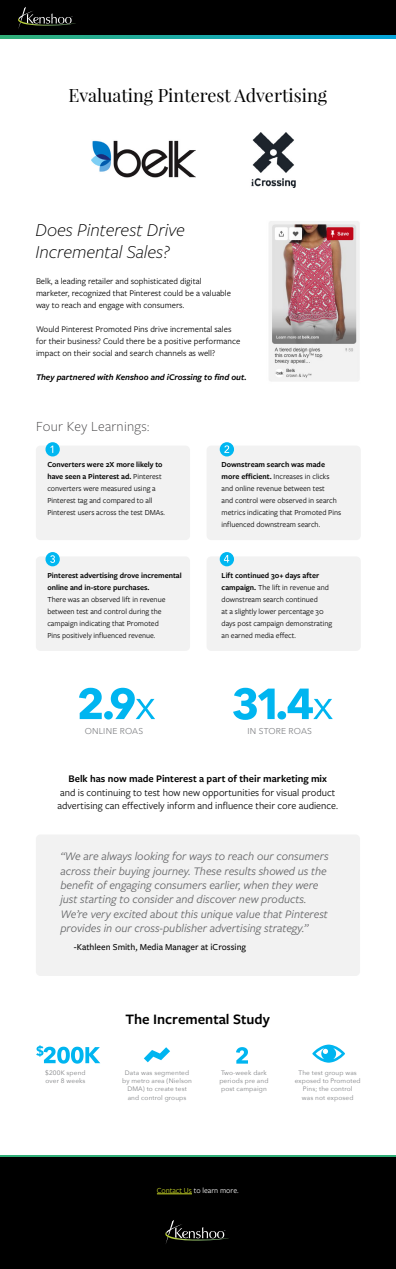
<style>
.page{position:relative;width:396px;height:1269px;background:#fff}
.page>*{position:absolute;margin:0;border:0;box-sizing:border-box;transform-origin:0 0}
.t1{font:italic 300 19px/22px "Freight Sans Pro";color:#000}
.t2{font:18px "Playfair Display";color:#000}
.t3{font:600 15px "Freight Sans Pro";color:#000}
.t4{font:300 14.5px "Freight Sans Pro";letter-spacing:.02em;color:#414042}
.t5{font:italic 12px/14.4px "Freight Sans Pro";color:#636466}
.t6{font:10.5px/13.5px "Freight Sans Pro";color:#000}
.t7{font:600 10.5px "Freight Sans Pro";color:#000}
.t8{font:500 9.5px "Freight Sans Pro";color:#000}
.t9{font:9px/12px "Freight Sans Pro";color:#000}
.t10{font:italic 600 9px "Freight Sans Pro";color:#000}
.t11{font:8.5px "Avenir Next";letter-spacing:.02em;color:#808285}
.t12{font:8px/12px "Freight Sans Pro";color:#000}
.t13{font:600 8px/12px "Freight Sans Pro";color:#000}
.t14{font:8px "Freight Sans Pro";color:#fff}
.t15{font:6.5px/8.3px "Avenir Next";letter-spacing:.02em;color:#808285}
.s1{font-weight:600}
.s2{color:#d0dd29}
</style>
<div class="page">
<div style="left:36px;top:446px;width:154px;height:94px;background:#f2f2f2;border-radius:5px"></div>
<div style="left:36px;top:556px;width:154px;height:95px;background:#f2f2f2;border-radius:5px"></div>
<div style="left:36px;top:834px;width:324px;height:142px;background:#f2f2f2;border-radius:5px"></div>
<div style="left:207px;top:446px;width:154px;height:94px;background:#f2f2f2;border-radius:5px"></div>
<div style="left:207px;top:556px;width:154px;height:95px;background:#f2f2f2;border-radius:5px"></div>
<div style="left:0;top:0;width:396px;height:36px;background:#000"></div>
<svg style="left:18px;top:7px;width:58px;height:22px"></svg>
<div style="left:0;top:1155px;width:396px;height:39px;background:#30af78"></div>
<div style="left:0;top:1157px;width:396px;height:112px;background:#000"></div>
<svg style="left:0;top:36px;width:396px;height:2px"></svg>
<svg style="left:165px;top:1220px;width:64px;height:24px"></svg>
<hr style="left:157px;top:1194px;width:35px;height:1px;background:#d0dd29">
<img style="left:251px;top:132px;width:45px;height:56px">
<img style="left:91px;top:140px;width:104px;height:38px">
<img style="left:269px;top:221px;width:91px;height:160px">
<svg style="left:45px;top:442px;width:15px;height:14px"></svg>
<svg style="left:50px;top:446px;width:3px;height:7px"></svg>
<div style="left:220px;top:442px;width:14px;height:14px;background:#00b7f1;border-radius:50%"></div>
<svg style="left:224px;top:445px;width:5px;height:8px"></svg>
<div style="left:45px;top:552px;width:15px;height:14px;background:#00b7f1;border-radius:50%"></div>
<svg style="left:50px;top:555px;width:5px;height:8px"></svg>
<div style="left:220px;top:552px;width:14px;height:14px;background:#00b7f1;border-radius:50%"></div>
<svg style="left:224px;top:555px;width:5px;height:8px"></svg>
<svg style="left:79px;top:688px;width:76px;height:32px"></svg>
<svg style="left:233px;top:688px;width:100px;height:32px"></svg>
<svg style="left:36px;top:1045px;width:64px;height:19px"></svg>
<svg style="left:236px;top:1047px;width:12px;height:17px"></svg>
<svg style="left:144px;top:1047px;width:26px;height:15px"></svg>
<svg style="left:312px;top:1045px;width:33px;height:18px"></svg>
<h2 class="t2" style="left:68px;top:84px;width:260px">Evaluating Pinterest Advertising</h2>
<h1 class="t1" style="left:36px;top:218px;width:151px">Does Pinterest Drive<br>Incremental Sales?</h1>
<p class="t9" style="left:36px;top:275px;width:196px">Belk, a leading retailer and sophisticated digital marketer, recognized that Pinterest could be a valuable way to reach and engage with consumers.</p>
<p class="t9" style="left:36px;top:323px;width:206px">Would Pinterest Promoted Pins drive incremental sales for their business? Could there be a positive performance impact on their social and search channels as well?</p>
<p class="t10" style="left:36px;top:371px;width:212px">They partnered with Kenshoo and iCrossing to find out.</p>
<h3 class="t4" style="left:36px;top:417px;width:115px">Four Key Learnings:</h3>
<p class="t12" style="left:47px;top:458px;width:119px"><span class="s1">Converters were 2X more likely to have seen a Pinterest ad.</span> Pinterest converters were measured using a Pinterest tag and compared to all Pinterest users across the test DMAs.</p>
<p class="t13" style="left:47px;top:569px;width:136px">Pinterest advertising drove incremental online and in-store purchases.</p>
<p class="t12" style="left:47px;top:593px;width:120px">There was an observed lift in revenue between test and control during the campaign indicating that Promoted Pins positively influenced revenue.</p>
<p class="t11" style="left:85px;top:724px;width:60px">ONLINE ROAS</p>
<p class="t12" style="left:222px;top:458px;width:121px"><span class="s1">Downstream search was made more efficient.</span> Increases in clicks and online revenue between test<br>and control were observed in search metrics indicating that Promoted Pins influenced downstream search.</p>
<p class="t12" style="left:222px;top:569px;width:112px"><span class="s1">Lift continued 30+ days after campaign.</span> The lift in revenue and downstream search continued<br>at a slightly lower percentage 30 days post campaign demonstrating an earned media effect.</p>
<p class="t11" style="left:248px;top:724px;width:66px">IN STORE ROAS</p>
<h3 class="t7" style="left:69px;top:772px;width:260px">Belk has now made Pinterest a part of their marketing mix</h3>
<h3 class="t6" style="left:57px;top:785px;width:282px">and is continuing to test how new opportunities for visual product advertising can effectively inform and influence their core audience.</h3>
<p class="t5" style="left:60px;top:849px;width:270px">“We are always looking for ways to reach our consumers across their buying journey. These results showed us the benefit of engaging consumers earlier, when they were just starting to consider and discover new products.<br>We’re very excited about this unique value that Pinterest provides in our cross-publisher advertising strategy.”</p>
<p class="t8" style="left:74px;top:941px;width:174px">-Kathleen Smith, Media Manager at iCrossing</p>
<h3 class="t3" style="left:126px;top:1009px;width:146px">The Incremental Study</h3>
<p class="t15" style="left:45px;top:1068px;width:42px">$200K spend over 8 weeks</p>
<p class="t15" style="left:295px;top:1068px;width:68px;text-align:center">The test group was exposed to Promoted<br>Pins; the control<br>was not exposed</p>
<p class="t15" style="left:122px;top:1068px;width:71px;text-align:center">Data was segmented by metro area (Nielson<br>DMA) to create test and control groups</p>
<p class="t15" style="left:219px;top:1068px;width:51px">Two-week dark periods pre and post campaign</p>
<p class="t14" style="left:157px;top:1185px;width:83px"><span class="s2">Contact Us</span> to learn more.</p>
</div>
